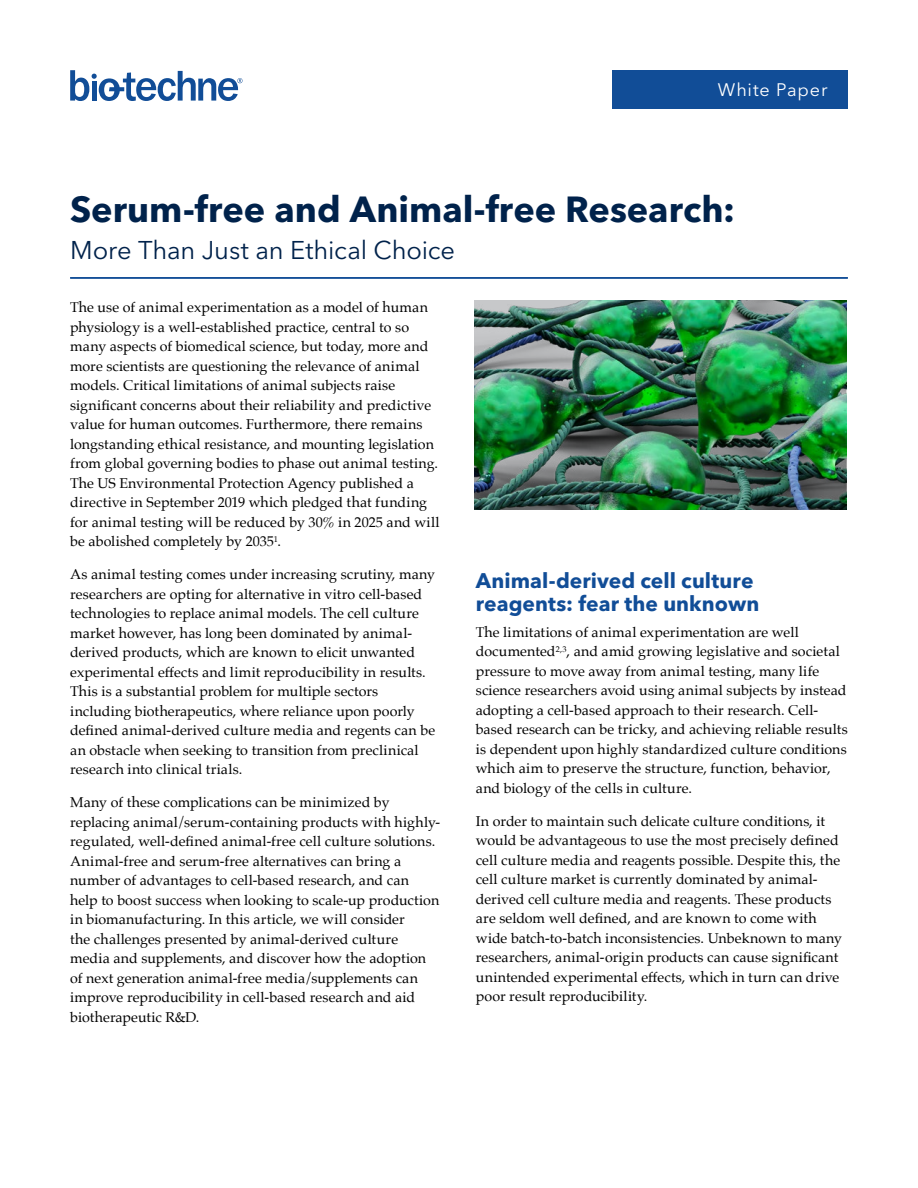
<style>
.page{position:relative;width:918px;height:1188px;background:#fff}
.page>*{position:absolute;margin:0;border:0;box-sizing:border-box;transform-origin:0 0}
.t1{font:700 36px "Avenir Next LT Pro";color:#00224b}
.t2{font:25.5px "Avenir Next LT Pro";letter-spacing:-.005em;color:#00224b}
.t3{font:700 21px/22.5px "Avenir Next LT Pro";letter-spacing:.005em;color:#114d97}
.t4{font:18px "Avenir Next LT Pro";letter-spacing:.045em;color:#fff}
.t5{font:14.25px/19.5px "Palatino";letter-spacing:.005em;color:#000}
</style>
<div class="page">
<div style="left:612px;top:70px;width:236px;height:39px;background:#114d97"></div>
<img style="left:474px;top:301px;width:372px;height:209px">
<hr style="left:70px;top:277px;width:778px;height:2px;background:#114d97">
<svg style="left:70px;top:70px;width:173px;height:31px"></svg>
<p class="t4" style="left:718px;top:79px;width:111px">White Paper</p>
<h1 class="t1" style="left:70px;top:187px;width:666px">Serum-free and Animal-free Research:</h1>
<h2 class="t2" style="left:70px;top:235px;width:387px">More Than Just an Ethical Choice</h2>
<p class="t5" style="left:70px;top:298px;width:371px">The use of animal experimentation as a model of human physiology is a well-established practice, central to so many aspects of biomedical science, but today, more and more scientists are questioning the relevance of animal models. Critical limitations of animal subjects raise significant concerns about their reliability and predictive value for human outcomes. Furthermore, there remains longstanding ethical resistance, and mounting legislation from global governing bodies to phase out animal testing.<br>The US Environmental Protection Agency published a directive in September 2019 which pledged that funding for animal testing will be reduced by 30% in 2025 and will be abolished completely by 2035<sup>1</sup>.</p>
<p class="t5" style="left:70px;top:565px;width:367px">As animal testing comes under increasing scrutiny, many researchers are opting for alternative in vitro cell-based technologies to replace animal models. The cell culture market however, has long been dominated by animal&shy;derived products, which are known to elicit unwanted experimental effects and limit reproducibility in results.<br>This is a substantial problem for multiple sectors including biotherapeutics, where reliance upon poorly defined animal-derived culture media and regents can be an obstacle when seeking to transition from preclinical research into clinical trials.</p>
<p class="t5" style="left:70px;top:793px;width:372px">Many of these complications can be minimized by replacing animal/serum-containing products with highly&shy;regulated, well-defined animal-free cell culture solutions.<br>Animal-free and serum-free alternatives can bring a number of advantages to cell-based research, and can<br>help to boost success when looking to scale-up production in biomanufacturing. In this article, we will consider<br>the challenges presented by animal-derived culture media and supplements, and discover how the adoption of next generation animal-free media/supplements can improve reproducibility in cell-based research and aid biotherapeutic R&amp;D.</p>
<h3 class="t3" style="left:476px;top:569px;width:285px">Animal-derived cell culture reagents: fear the unknown</h3>
<p class="t5" style="left:476px;top:622px;width:373px">The limitations of animal experimentation are well documented<sup>2,3</sup>, and amid growing legislative and societal pressure to move away from animal testing, many life science researchers avoid using animal subjects by instead adopting a cell-based approach to their research. Cell&shy;based research can be tricky, and achieving reliable results is dependent upon highly standardized culture conditions which aim to preserve the structure, function, behavior, and biology of the cells in culture.</p>
<p class="t5" style="left:476px;top:811px;width:368px">In order to maintain such delicate culture conditions, it would be advantageous to use the most precisely defined cell culture media and reagents possible. Despite this, the cell culture market is currently dominated by animal&shy;derived cell culture media and reagents. These products are seldom well defined, and are known to come with wide batch-to-batch inconsistencies. Unbeknown to many researchers, animal-origin products can cause significant unintended experimental effects, which in turn can drive poor result reproducibility.</p>
</div>
